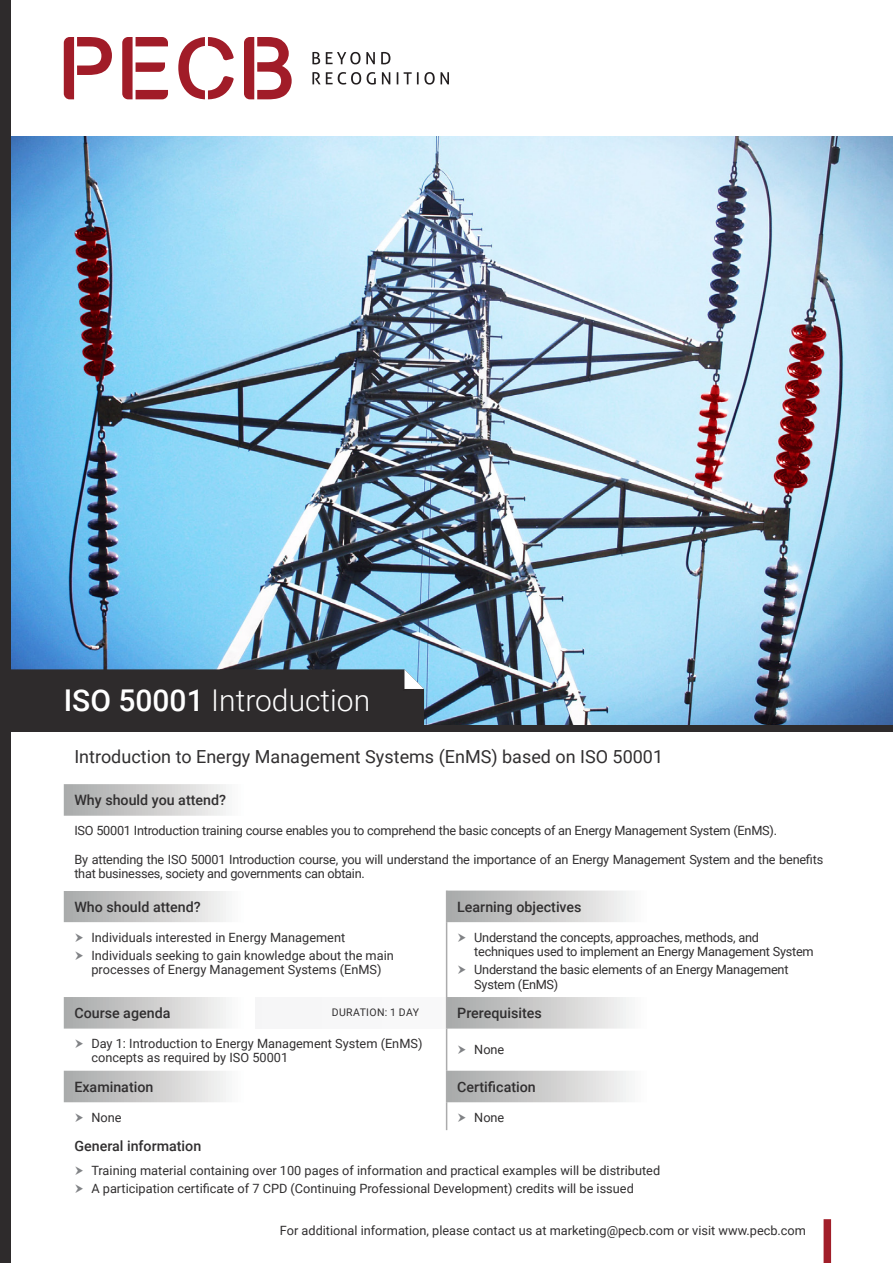
<style>
.page{position:relative;width:893px;height:1263px;background:#fff}
.page>*{position:absolute;margin:0;border:0;box-sizing:border-box;transform-origin:0 0}
.t1{font:300 30px "Roboto";color:#fff}
.t2{font:18px "Roboto";color:#312f30}
.Table1{font:500 14.25px "Roboto";color:#312f30}
.t3{font:12.75px/14.2px "Roboto";letter-spacing:-.005em;color:#312f30}
.Table1-2{font:10.5px "Roboto";letter-spacing:.035em;color:#312f30}
.s1{font-weight:500}
</style>
<div class="page">
<img style="left:11px;top:136px;width:882px;height:589px">
<div style="left:824px;top:1219px;width:7px;height:44px;background:#a11e29"></div>
<div style="left:0;top:0;width:11px;height:1263px;background:#2e2b2c"></div>
<div style="left:11px;top:669px;width:413px;height:56px;background:#2e2b2c"></div>
<div style="left:0;top:725px;width:893px;height:6px;background:#2e2b2c"></div>
<svg style="left:64px;top:784px;width:382px;height:318px"></svg>
<div style="left:64px;top:816px;width:765px;height:74px;background:#fff"></div>
<svg style="left:447px;top:890px;width:182px;height:212px"></svg>
<div style="left:255px;top:997px;width:192px;height:31px;background:#f7f7f8"></div>
<hr style="left:446px;top:890px;width:1px;height:32px;background:#ababac">
<hr style="left:446px;top:922px;width:1px;height:75px;background:#ababac">
<hr style="left:446px;top:1028px;width:1px;height:43px;background:#ababac">
<hr style="left:446px;top:1071px;width:1px;height:31px;background:#ababac">
<svg style="left:446px;top:1102px;width:1px;height:28px"></svg>
<hr style="left:446px;top:997px;width:1px;height:31px;background:#ababac">
<svg style="left:64px;top:37px;width:48px;height:62px"></svg>
<svg style="left:122px;top:37px;width:46px;height:62px"></svg>
<svg style="left:178px;top:37px;width:56px;height:62px"></svg>
<svg style="left:244px;top:37px;width:48px;height:62px"></svg>
<svg style="left:312px;top:52px;width:8px;height:12px"></svg>
<svg style="left:326px;top:52px;width:49px;height:12px"></svg>
<svg style="left:381px;top:52px;width:9px;height:12px"></svg>
<svg style="left:312px;top:72px;width:49px;height:13px"></svg>
<svg style="left:367px;top:72px;width:9px;height:13px"></svg>
<svg style="left:382px;top:72px;width:8px;height:12px"></svg>
<svg style="left:397px;top:72px;width:1px;height:12px"></svg>
<svg style="left:404px;top:72px;width:45px;height:13px"></svg>
<svg style="left:75px;top:933px;width:8px;height:8px"></svg>
<svg style="left:75px;top:951px;width:8px;height:9px"></svg>
<svg style="left:458px;top:933px;width:8px;height:8px"></svg>
<svg style="left:458px;top:965px;width:8px;height:9px"></svg>
<svg style="left:75px;top:1039px;width:8px;height:9px"></svg>
<svg style="left:458px;top:1045px;width:8px;height:9px"></svg>
<p class="t1" style="left:64px;top:679px;width:308px"><span class="s1">ISO 50001</span> Introduction</p>
<p class="t2" style="left:74px;top:744px;width:590px">Introduction to Energy Management Systems (EnMS) based on ISO 50001</p>
<p class="Table1" style="left:74px;top:790px;width:153px">Why should you attend?</p>
<p class="t3" style="left:74px;top:823px;width:704px">ISO 50001 Introduction training course enables you to comprehend the basic concepts of an Energy Management System (EnMS).</p>
<p class="t3" style="left:74px;top:851px;width:750px">By attending the ISO 50001 Introduction course, you will understand the importance of an Energy Management System and the benefits that businesses, society and governments can obtain.</p>
<p class="Table1" style="left:74px;top:896px;width:128px">Who should attend?</p>
<p class="Table1" style="left:457px;top:896px;width:126px">Learning objectives</p>
<p class="t3" style="left:91px;top:929px;width:255px">Individuals interested in Energy Management</p>
<p class="t3" style="left:91px;top:948px;width:304px">Individuals seeking to gain knowledge about the main processes of Energy Management Systems (EnMS)</p>
<p class="t3" style="left:474px;top:929px;width:341px">Understand the concepts, approaches, methods, and techniques used to implement an Energy Management System</p>
<p class="t3" style="left:474px;top:962px;width:316px">Understand the basic elements of an Energy Management<br>System (EnMS)</p>
<p class="Table1" style="left:74px;top:1003px;width:98px">Course agenda</p>
<p class="Table1-2" style="left:332px;top:1005px;width:89px">DURATION: 1 DAY</p>
<p class="Table1" style="left:457px;top:1003px;width:86px">Prerequisites</p>
<p class="t3" style="left:91px;top:1036px;width:333px">Day 1: Introduction to Energy Management System (EnMS) concepts as required by ISO 50001</p>
<p class="t3" style="left:474px;top:1042px;width:32px">None</p>
<p class="Table1" style="left:74px;top:1076px;width:81px">Examination</p>
<p class="Table1" style="left:457px;top:1076px;width:80px">Certification</p>
<p class="t3" style="left:91px;top:1109px;width:32px">None</p>
<p class="t3" style="left:474px;top:1109px;width:32px">None</p>
<p class="Table1" style="left:74px;top:1136px;width:128px">General information</p>
<p class="t3" style="left:91px;top:1162px;width:570px">Training material containing over 100 pages of information and practical examples will be distributed</p>
<p class="t3" style="left:91px;top:1181px;width:544px">A participation certificate of 7 CPD (Continuing Professional Development) credits will be issued</p>
<p class="t3" style="left:280px;top:1223px;width:528px">For additional information, please contact us at marketing@pecb.com or visit www.pecb.com</p>
</div>
